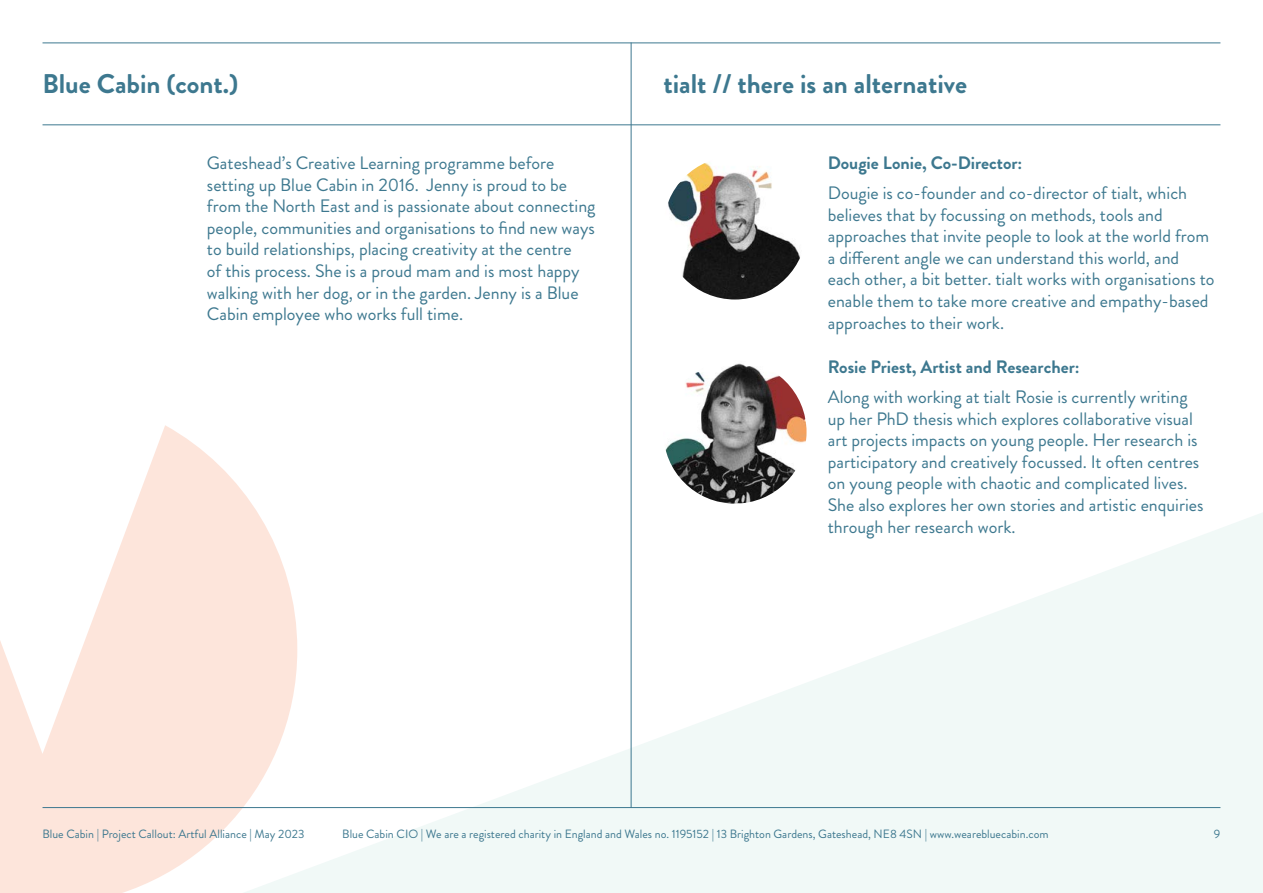
<style>
.page{position:relative;width:1263px;height:893px;background:#fff}
.page>*{position:absolute;margin:0;border:0;box-sizing:border-box;transform-origin:0 0}
.t1{font:700 27px "Brandon Grotesque";color:#3d788f}
.t2{font:18px/21.6px "Brandon Grotesque";color:#3d788f}
.t3{font:12px "Brandon Grotesque";color:#3d788f}
.s1{font-weight:700}
</style>
<div class="page">
<svg style="left:0;top:425px;width:254px;height:468px;fill:#fde5db"></svg>
<svg style="left:242px;top:507px;width:1021px;height:386px"></svg>
<img style="left:663px;top:156px;width:143px;height:143px;border-radius:72px">
<img style="left:663px;top:360px;width:143px;height:144px;border-radius:72px">
<hr style="left:43px;top:807px;width:1177px;height:1px;background:#3d788f">
<hr style="left:43px;top:43px;width:1177px;height:1px;background:#3d788f">
<hr style="left:631px;top:43px;width:1px;height:765px;background:#3d788f">
<hr style="left:43px;top:124px;width:1177px;height:1px;background:#3d788f">
<p class="t1" style="left:43px;top:65px;width:197px">Blue Cabin (cont.)</p>
<p class="t1" style="left:663px;top:65px;width:305px">tialt // there is an alternative</p>
<p class="t2" style="left:207px;top:152px;width:390px">Gateshead’s Creative Learning programme before setting up Blue Cabin in 2016. Jenny is proud to be from the North East and is passionate about connecting people, communities and organisations to find new ways to build relationships, placing creativity at the centre<br>of this process. She is a proud mam and is most happy walking with her dog, or in the garden. Jenny is a Blue Cabin employee who works full time.</p>
<p class="t2" style="left:828px;top:148px;width:361px;line-height:30px"><span class="s1">Dougie Lonie, Co-Director:<br></span>Dougie is co-founder and co-director of tialt, which</p>
<p class="t2" style="left:828px;top:204px;width:388px">believes that by focussing on methods, tools and approaches that invite people to look at the world from a different angle we can understand this world, and each other, a bit better. tialt works with organisations to enable them to take more creative and empathy-based approaches to their work.</p>
<p class="t2" style="left:828px;top:352px;width:361px;line-height:30px"><span class="s1">Rosie Priest, Artist and Researcher:<br></span>Along with working at tialt Rosie is currently writing</p>
<p class="t2" style="left:828px;top:408px;width:377px">up her PhD thesis which explores collaborative visual art projects impacts on young people. Her research is participatory and creatively focussed. It often centres on young people with chaotic and complicated lives.<br>She also explores her own stories and artistic enquiries through her research work.</p>
<p class="t3" style="left:43px;top:825px;width:263px">Blue Cabin | Project Callout: Artful Alliance | May 2023</p>
<p class="t3" style="left:342px;top:825px;width:708px">Blue Cabin CIO | We are a registered charity in England and Wales no. 1195152 | 13 Brighton Gardens, Gateshead, NE8 4SN | www.wearebluecabin.com</p>
<p class="t3" style="left:1214px;top:825px;width:8px">9</p>
</div>
